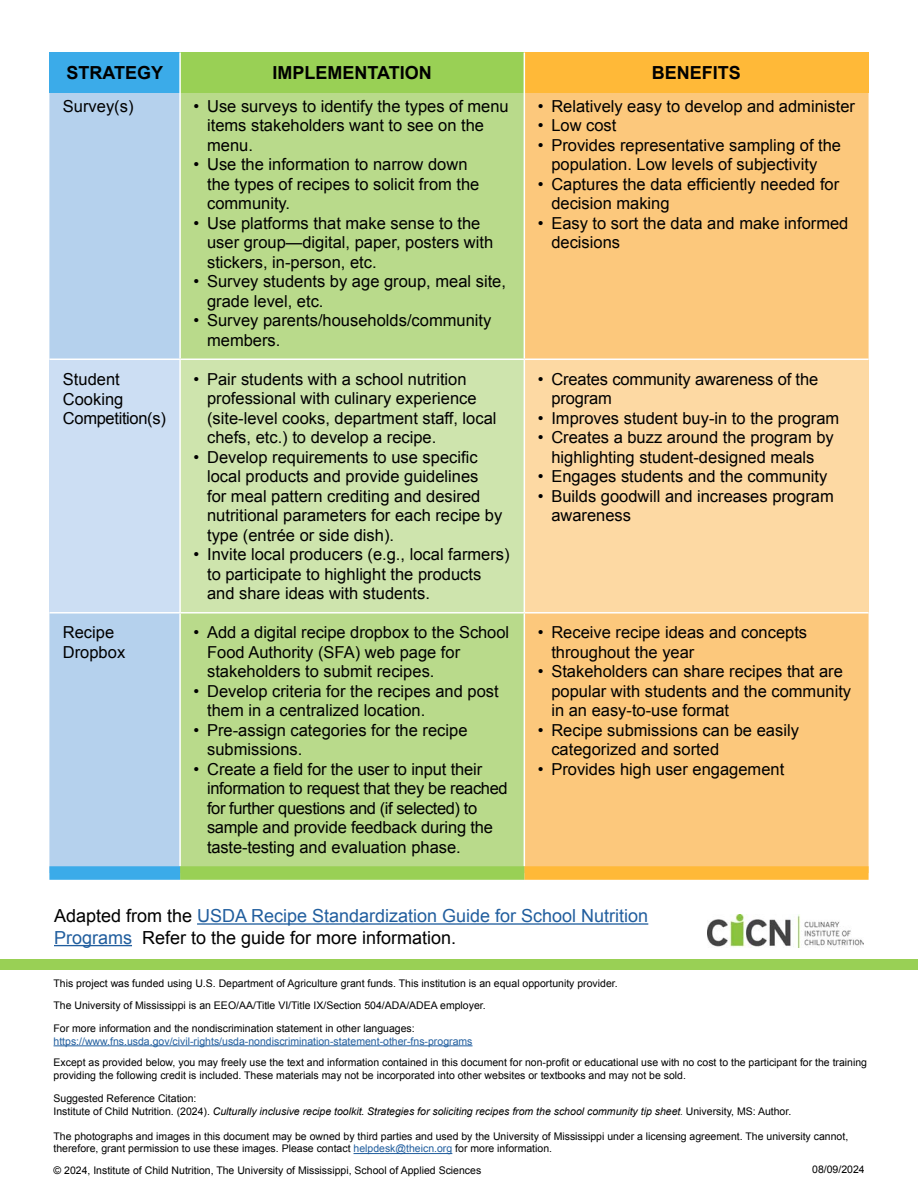
<style>
.page{position:relative;width:918px;height:1188px;background:#fff}
.page>*{position:absolute;margin:0;border:0;box-sizing:border-box;transform-origin:0 0}
.t1{font:18px/21.6px "Arial";color:#215e9e}
.t2{font:700 18px "Arial";color:#000}
.Table_Bullets{font:16.5px/19.5px "Arial";color:#000}
.Disclaimer{font:10.5px "Arial";color:#000}
.Disclaimer-2{font:italic 10.5px "Arial";color:#000}
.t3{font:10.5px "Arial";color:#215e9e}
.t4{font:italic 9px "Arial";color:#000}
.s1{color:#000}
.s2{font-style:normal}
.s3{color:#215e9e}
</style>
<div class="page">
<div style="left:49px;top:52px;width:131px;height:41px;background:#3babe9"></div>
<div style="left:180px;top:52px;width:344px;height:41px;background:#99d055"></div>
<div style="left:524px;top:52px;width:345px;height:41px;background:#ffb938"></div>
<div style="left:49px;top:93px;width:130px;height:773px;background:#b5d1ed"></div>
<div style="left:181px;top:93px;width:343px;height:773px;background:#b9da8b"></div>
<div style="left:525px;top:93px;width:344px;height:773px;background:#fcc87c"></div>
<div style="left:49px;top:359px;width:131px;height:254px;background:#ccdef3"></div>
<div style="left:180px;top:359px;width:344px;height:254px;background:#cee4ad"></div>
<div style="left:524px;top:359px;width:345px;height:254px;background:#fdd9a3"></div>
<hr style="left:49px;top:359px;width:131px;height:1px;background:#fff">
<hr style="left:180px;top:359px;width:344px;height:1px;background:#fff">
<hr style="left:179px;top:360px;width:2px;height:252px;background:#fff">
<hr style="left:524px;top:359px;width:345px;height:1px;background:#fff">
<hr style="left:524px;top:360px;width:1px;height:252px;background:#fff">
<hr style="left:49px;top:612px;width:131px;height:2px;background:#fff">
<hr style="left:180px;top:612px;width:344px;height:2px;background:#fff">
<hr style="left:524px;top:612px;width:345px;height:2px;background:#fff">
<hr style="left:179px;top:52px;width:2px;height:41px;background:#fff">
<hr style="left:524px;top:52px;width:1px;height:41px;background:#fff">
<div style="left:524px;top:866px;width:345px;height:14px;background:#ffb938"></div>
<div style="left:180px;top:866px;width:344px;height:14px;background:#99d055"></div>
<div style="left:49px;top:866px;width:131px;height:14px;background:#3babe9"></div>
<hr style="left:54px;top:1045px;width:419px;height:1px;background:#215e9e">
<hr style="left:354px;top:1153px;width:98px;height:1px;background:#215e9e">
<div style="left:0;top:959px;width:918px;height:10px;background:#99d055"></div>
<img style="left:708px;top:914px;width:155px;height:34px">
<hr style="left:197px;top:923px;width:451px;height:2px;background:#215e9e">
<hr style="left:54px;top:945px;width:78px;height:1px;background:#215e9e">
<p class="t2" style="left:67px;top:61px;width:98px">STRATEGY</p>
<p class="t2" style="left:273px;top:61px;width:161px">IMPLEMENTATION</p>
<p class="t2" style="left:652px;top:61px;width:91px">BENEFITS</p>
<p class="Table_Bullets" style="left:63px;top:96px;width:72px">Survey(s)</p>
<p class="Table_Bullets" style="left:207px;top:96px;width:303px;text-indent:-14px">• Use surveys to identify the types of menu items stakeholders want to see on the menu.</p>
<p class="Table_Bullets" style="left:207px;top:155px;width:274px;text-indent:-14px">• Use the information to narrow down the types of recipes to solicit from the community.</p>
<p class="Table_Bullets" style="left:207px;top:213px;width:288px;text-indent:-14px">• Use platforms that make sense to the user group—digital, paper, posters with stickers, in-person, etc.</p>
<p class="Table_Bullets" style="left:207px;top:272px;width:300px;text-indent:-14px">• Survey students by age group, meal site, grade level, etc.</p>
<p class="Table_Bullets" style="left:207px;top:311px;width:286px;text-indent:-14px">• Survey parents/households/community members.</p>
<p class="Table_Bullets" style="left:538px;top:96px;width:319px">• Relatively easy to develop and administer</p>
<p class="Table_Bullets" style="left:538px;top:116px;width:80px">• Low cost</p>
<p class="Table_Bullets" style="left:551px;top:135px;width:291px;text-indent:-14px">• Provides representative sampling of the population. Low levels of subjectivity</p>
<p class="Table_Bullets" style="left:551px;top:174px;width:289px;text-indent:-14px">• Captures the data efficiently needed for decision making</p>
<p class="Table_Bullets" style="left:551px;top:213px;width:299px;text-indent:-14px">• Easy to sort the data and make informed decisions</p>
<p class="Table_Bullets" style="left:63px;top:369px;width:104px">Student<br>Cooking<br>Competition(s)</p>
<p class="Table_Bullets" style="left:207px;top:369px;width:291px;text-indent:-14px">• Pair students with a school nutrition professional with culinary experience (site-level cooks, department staff, local chefs, etc.) to develop a recipe.</p>
<p class="Table_Bullets" style="left:207px;top:447px;width:297px;text-indent:-14px">• Develop requirements to use specific local products and provide guidelines<br>for meal pattern crediting and desired nutritional parameters for each recipe by type (entrée or side dish).</p>
<p class="Table_Bullets" style="left:207px;top:545px;width:304px;text-indent:-14px">• Invite local producers (e.g., local farmers) to participate to highlight the products and share ideas with students.</p>
<p class="Table_Bullets" style="left:63px;top:623px;width:64px">Recipe<br>Dropbox</p>
<p class="Table_Bullets" style="left:207px;top:623px;width:304px;text-indent:-14px">• Add a digital recipe dropbox to the School<br>Food Authority (SFA) web page for stakeholders to submit recipes.</p>
<p class="Table_Bullets" style="left:207px;top:681px;width:293px;text-indent:-14px">• Develop criteria for the recipes and post them in a centralized location.</p>
<p class="Table_Bullets" style="left:207px;top:720px;width:262px;text-indent:-14px">• Pre-assign categories for the recipe submissions.</p>
<p class="Table_Bullets" style="left:207px;top:759px;width:302px;text-indent:-14px">• Create a field for the user to input their information to request that they be reached for further questions and (if selected) to sample and provide feedback during the taste-testing and evaluation phase.</p>
<p class="Table_Bullets" style="left:551px;top:369px;width:268px;text-indent:-14px">• Creates community awareness of the program</p>
<p class="Table_Bullets" style="left:538px;top:408px;width:303px">• Improves student buy-in to the program</p>
<p class="Table_Bullets" style="left:538px;top:428px;width:297px;text-align:center">• Creates a buzz around the program by highlighting student-designed meals</p>
<p class="Table_Bullets" style="left:538px;top:467px;width:291px">• Engages students and the community</p>
<p class="Table_Bullets" style="left:551px;top:486px;width:284px;text-indent:-14px">• Builds goodwill and increases program awareness</p>
<p class="Table_Bullets" style="left:551px;top:623px;width:257px;text-indent:-14px">• Receive recipe ideas and concepts throughout the year</p>
<p class="Table_Bullets" style="left:551px;top:662px;width:301px;text-indent:-14px">• Stakeholders can share recipes that are popular with students and the community in an easy-to-use format</p>
<p class="Table_Bullets" style="left:551px;top:720px;width:249px;text-indent:-14px">• Recipe submissions can be easily categorized and sorted</p>
<p class="Table_Bullets" style="left:538px;top:759px;width:248px">• Provides high user engagement</p>
<p class="t1" style="left:54px;top:905px;width:596px"><span class="s1">Adapted from the</span> USDA Recipe Standardization Guide for School Nutrition<br>Programs <span class="s1">Refer to the guide for more information.</span></p>
<p class="Disclaimer" style="left:54px;top:977px;width:566px">This project was funded using U.S. Department of Agriculture grant funds. This institution is an equal opportunity provider.</p>
<p class="Disclaimer" style="left:54px;top:998px;width:434px">The University of Mississippi is an EEO/AA/Title VI/Title IX/Section 504/ADA/ADEA employer.</p>
<p class="Disclaimer" style="left:54px;top:1022px;width:363px">For more information and the nondiscrimination statement in other languages:</p>
<p class="t3" style="left:54px;top:1034px;width:420px">https://www.fns.usda.gov/civil-rights/usda-nondiscrimination-statement-other-fns-programs</p>
<p class="Disclaimer" style="left:54px;top:1056px;width:815px">Except as provided below, you may freely use the text and information contained in this document for non-profit or educational use with no cost to the participant for the training</p>
<p class="Disclaimer" style="left:54px;top:1068px;width:634px">providing the following credit is included. These materials may not be incorporated into other websites or textbooks and may not be sold.</p>
<p class="Disclaimer" style="left:54px;top:1091px;width:144px">Suggested Reference Citation:</p>
<p class="Disclaimer-2" style="left:54px;top:1104px;width:628px"><span class="s2">Institute of Child Nutrition. (2024).</span> Culturally inclusive recipe toolkit. Strategies for soliciting recipes from the school community tip sheet</p>
<p class="t4" style="left:680px;top:1106px;width:4px">.</p>
<p class="Disclaimer" style="left:686px;top:1104px;width:107px">University, MS: Author.</p>
<p class="Disclaimer" style="left:54px;top:1129px;width:796px">The photographs and images in this document may be owned by third parties and used by the University of Mississippi under a licensing agreement. The university cannot,</p>
<p class="Disclaimer" style="left:54px;top:1142px;width:500px">therefore, grant permission to use these images. Please contact <span class="s3">helpdesk@theicn.org</span> for more information.</p>
<p class="Disclaimer" style="left:54px;top:1163px;width:429px">© 2024, Institute of Child Nutrition, The University of Mississippi, School of Applied Sciences</p>
<p class="Disclaimer" style="left:812px;top:1162px;width:54px">08/09/2024</p>
</div>
